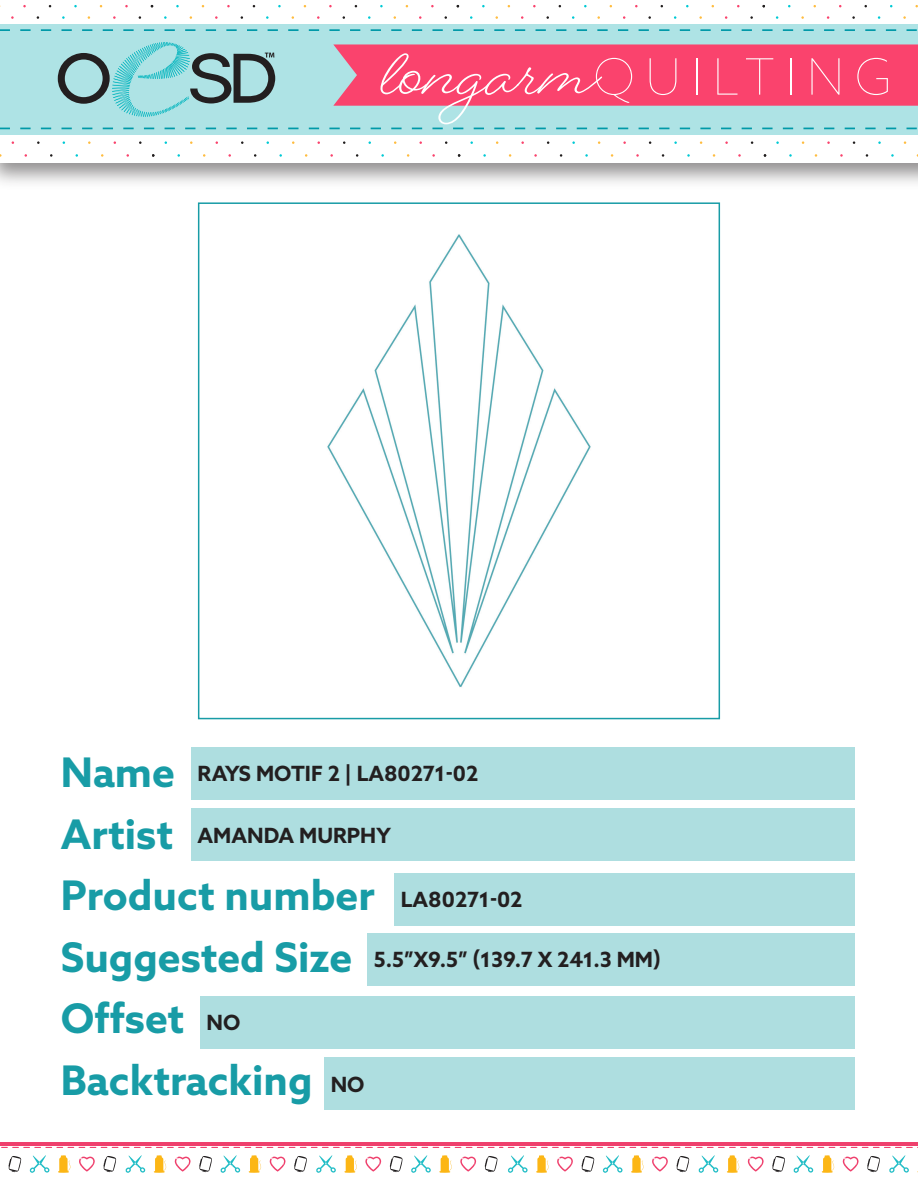
<style>
.page{position:relative;width:918px;height:1188px;background:#fff}
.page>*{position:absolute;margin:0;border:0;box-sizing:border-box;transform-origin:0 0}
.t1{font:100 50.25px "Azo Sans";letter-spacing:.2em;color:#fff}
.t2{font:700 40.8px/61.5px "Azo Sans";color:#189ca6}
.t3{font:700 21px "Azo Sans";color:#231f20}
</style>
<div class="page">
<img style="left:327px;top:234px;width:264px;height:453px">
<div style="left:198px;top:202px;width:522px;height:517px;border:2px solid #189ca6"></div>
<div style="left:0;top:24px;width:918px;height:110px;background:#aee3e5"></div>
<svg style="left:0;top:29px;width:917px;height:2px"></svg>
<svg style="left:0;top:128px;width:330px;height:2px"></svg>
<svg style="left:57px;top:42px;width:219px;height:75px"></svg>
<svg style="left:330px;top:44px;width:588px;height:86px"></svg>
<svg style="left:8px;top:1156px;width:13px;height:16px"></svg>
<svg style="left:58px;top:1155px;width:13px;height:18px"></svg>
<svg style="left:79px;top:1157px;width:16px;height:15px"></svg>
<svg style="left:30px;top:1155px;width:19px;height:18px"></svg>
<svg style="left:103px;top:1156px;width:13px;height:16px"></svg>
<svg style="left:154px;top:1155px;width:12px;height:18px"></svg>
<svg style="left:175px;top:1157px;width:16px;height:15px"></svg>
<svg style="left:126px;top:1155px;width:19px;height:18px"></svg>
<svg style="left:199px;top:1156px;width:13px;height:16px"></svg>
<svg style="left:248px;top:1155px;width:13px;height:18px"></svg>
<svg style="left:270px;top:1157px;width:16px;height:15px"></svg>
<svg style="left:221px;top:1155px;width:19px;height:18px"></svg>
<svg style="left:294px;top:1156px;width:13px;height:16px"></svg>
<svg style="left:344px;top:1155px;width:13px;height:18px"></svg>
<svg style="left:365px;top:1157px;width:16px;height:15px"></svg>
<svg style="left:316px;top:1155px;width:20px;height:18px"></svg>
<svg style="left:390px;top:1156px;width:13px;height:16px"></svg>
<svg style="left:439px;top:1155px;width:13px;height:18px"></svg>
<svg style="left:460px;top:1157px;width:16px;height:15px"></svg>
<svg style="left:411px;top:1155px;width:20px;height:18px"></svg>
<svg style="left:485px;top:1156px;width:13px;height:16px"></svg>
<hr style="left:0;top:1142px;width:502px;height:3px;background:#ef406d">
<svg style="left:1px;top:1147px;width:494px;height:1px"></svg>
<svg style="left:536px;top:1155px;width:13px;height:18px"></svg>
<svg style="left:557px;top:1157px;width:16px;height:15px"></svg>
<svg style="left:508px;top:1155px;width:20px;height:18px"></svg>
<svg style="left:581px;top:1156px;width:13px;height:16px"></svg>
<svg style="left:631px;top:1155px;width:13px;height:18px"></svg>
<svg style="left:652px;top:1157px;width:16px;height:15px"></svg>
<svg style="left:603px;top:1155px;width:20px;height:18px"></svg>
<svg style="left:676px;top:1156px;width:13px;height:16px"></svg>
<svg style="left:727px;top:1155px;width:12px;height:18px"></svg>
<svg style="left:748px;top:1157px;width:16px;height:15px"></svg>
<svg style="left:699px;top:1155px;width:19px;height:18px"></svg>
<svg style="left:772px;top:1156px;width:13px;height:16px"></svg>
<svg style="left:822px;top:1155px;width:12px;height:18px"></svg>
<svg style="left:843px;top:1157px;width:16px;height:15px"></svg>
<svg style="left:794px;top:1155px;width:19px;height:18px"></svg>
<svg style="left:867px;top:1156px;width:13px;height:16px"></svg>
<svg style="left:889px;top:1155px;width:20px;height:18px"></svg>
<hr style="left:500px;top:1142px;width:418px;height:3px;background:#ef406d">
<svg style="left:499px;top:1147px;width:419px;height:1px"></svg>
<div style="left:191px;top:747px;width:664px;height:53px;background:#aedee0"></div>
<div style="left:191px;top:808px;width:664px;height:53px;background:#aedee0"></div>
<div style="left:394px;top:873px;width:461px;height:52px;background:#aedee0"></div>
<div style="left:367px;top:933px;width:488px;height:52px;background:#aedee0"></div>
<div style="left:200px;top:996px;width:655px;height:52px;background:#aedee0"></div>
<div style="left:324px;top:1057px;width:531px;height:53px;background:#aedee0"></div>
<h1 class="t1" style="left:593px;top:45px;width:300px">QUILTING</h1>
<h2 class="t2" style="left:61px;top:741px;width:315px">Name<br>Artist<br>Product number<br>Suggested Size<br>Offset<br>Backtracking</h2>
<p class="t3" style="left:198px;top:760px;width:282px">RAYS MOTIF 2 | LA80271-02</p>
<p class="t3" style="left:198px;top:822px;width:195px">AMANDA MURPHY</p>
<p class="t3" style="left:401px;top:886px;width:123px">LA80271-02</p>
<p class="t3" style="left:374px;top:946px;width:288px">5.5”X9.5” (139.7 X 241.3 MM)</p>
<p class="t3" style="left:207px;top:1009px;width:35px">NO</p>
<p class="t3" style="left:331px;top:1070px;width:35px">NO</p>
</div>
